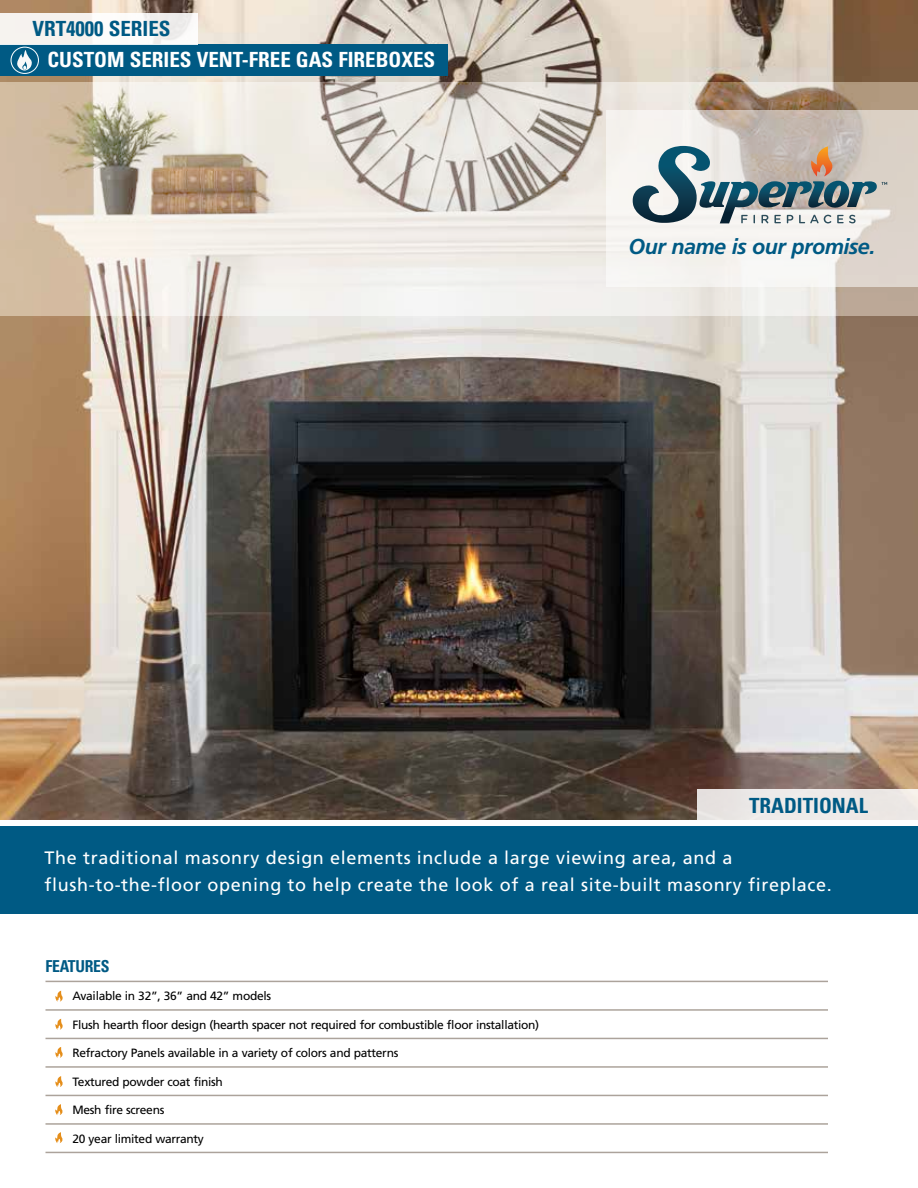
<style>
.page{position:relative;width:918px;height:1188px;background:#fff}
.page>*{position:absolute;margin:0;border:0;box-sizing:border-box;transform-origin:0 0}
.t1{font:italic 700 21.6px "Frutiger LT Std";letter-spacing:-.025em;color:#005a84}
.t2{font:21px "Univers Com 67 Bold Cond";color:#fff}
.t3{font:21px "Univers Com 67 Bold Cond";color:#005a84}
.t4{font:18px/27px "Frutiger LT Std";letter-spacing:.035em;color:#fff}
.t5{font:16.5px "Univers Com 67 Bold Cond";letter-spacing:-.02em;color:#005a84;scale:.95 1}
.t6{font:12px "Frutiger LT Std";letter-spacing:-.025em;color:#000}
</style>
<div class="page">
<hr style="left:45px;top:981px;width:783px;height:1px;background:#aca39b">
<hr style="left:45px;top:1009px;width:783px;height:2px;background:#aca39b">
<hr style="left:45px;top:1038px;width:783px;height:1px;background:#aca39b">
<hr style="left:45px;top:1066px;width:783px;height:2px;background:#aca39b">
<hr style="left:45px;top:1095px;width:783px;height:1px;background:#aca39b">
<hr style="left:45px;top:1123px;width:783px;height:2px;background:#aca39b">
<hr style="left:45px;top:1152px;width:783px;height:1px;background:#aca39b">
<svg style="left:55px;top:1047px;width:8px;height:11px"></svg>
<img style="left:0;top:0;width:918px;height:820px">
<svg style="left:0;top:83px;width:918px;height:233px;background:#dcd3c9"></svg>
<div style="left:0;top:45px;width:448px;height:31px;background:#005a84"></div>
<div style="left:0;top:13px;width:198px;height:32px;background:#f6f3ef"></div>
<div style="left:0;top:826px;width:918px;height:88px;background:#005a84"></div>
<svg style="left:55px;top:991px;width:8px;height:11px"></svg>
<svg style="left:55px;top:1019px;width:8px;height:11px"></svg>
<svg style="left:55px;top:1076px;width:8px;height:11px"></svg>
<svg style="left:55px;top:1104px;width:8px;height:11px"></svg>
<svg style="left:55px;top:1132px;width:8px;height:11px"></svg>
<svg style="left:606px;top:110px;width:312px;height:177px;fill:#f4f1ee"></svg>
<svg style="left:633px;top:146px;width:254px;height:77px"></svg>
<svg style="left:10px;top:47px;width:29px;height:27px"></svg>
<div style="left:698px;top:790px;width:220px;height:31px;background:#ece8e6"></div>
<h2 class="t3" style="left:32px;top:16px;width:140px">VRT4000 SERIES</h2>
<h2 class="t2" style="left:48px;top:47px;width:389px">CUSTOM SERIES VENT-FREE GAS FIREBOXES</h2>
<h1 class="t1" style="left:628px;top:233px;width:248px">Our name is our promise.</h1>
<h2 class="t3" style="left:749px;top:793px;width:121px">TRADITIONAL</h2>
<h3 class="t4" style="left:45px;top:844px;width:789px">The traditional masonry design elements include a large viewing area, and a flush-to-the-floor opening to help create the look of a real site-built masonry fireplace.</h3>
<h3 class="t5" style="left:45px;top:956px;width:69px">FEATURES</h3>
<p class="t6" style="left:72px;top:989px;width:200px">Available in 32”, 36” and 42” models</p>
<p class="t6" style="left:72px;top:1017px;width:468px">Flush hearth floor design (hearth spacer not required for combustible floor installation)</p>
<p class="t6" style="left:72px;top:1046px;width:327px">Refractory Panels available in a variety of colors and patterns</p>
<p class="t6" style="left:72px;top:1074px;width:152px">Textured powder coat finish</p>
<p class="t6" style="left:72px;top:1103px;width:93px">Mesh fire screens</p>
<p class="t6" style="left:72px;top:1131px;width:133px">20 year limited warranty</p>
</div>
